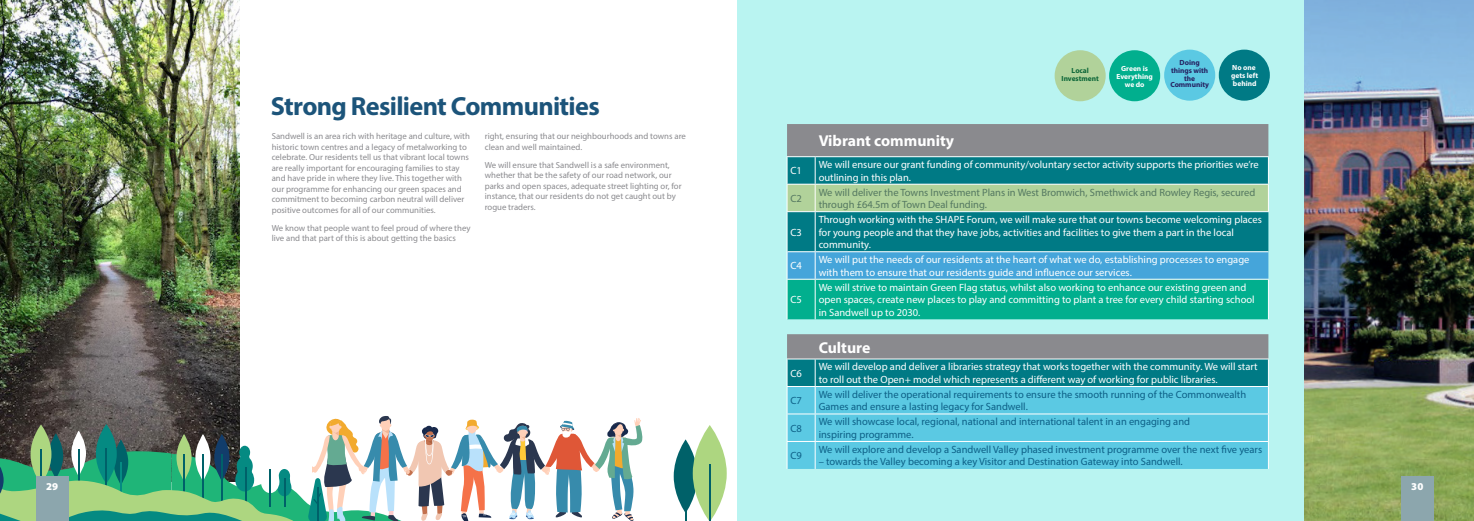
<style>
.page{position:relative;width:1474px;height:521px;background:#fff}
.page>*{position:absolute;margin:0;border:0;box-sizing:border-box;transform-origin:0 0}
.t1{font:700 26.25px "Myriad Pro";letter-spacing:-.025em;color:#1c547a}
.t2{font:700 15.75px "Myriad Pro";color:#fff}
.t3{font:10.5px/12.6px "Myriad Pro";color:#fff}
.t4{font:10.5px/12.6px "Myriad Pro";color:#0d6087}
.t5{font:10.5px/12.6px "Myriad Pro";color:#547861}
.t6{font:900 10.5px "Myriad Pro";color:#fff}
.t7{font:8.75px/10.5px "Myriad Pro";color:#8a8a8e}
.t8{font:700 7.44px/8px "Myriad Pro";color:#fff}
.t9{font:700 7.44px/8px "Myriad Pro";color:#252161;text-align:center}
.t10{font:700 7.44px/8px "Myriad Pro";color:#0c6638;text-align:center}
</style>
<div class="page">
<div style="left:737px;top:0;width:736px;height:521px;background:#b9f4f1"></div>
<img style="left:1304px;top:0;width:169px;height:521px">
<img style="left:0;top:0;width:239px;height:413px">
<div style="left:787px;top:124px;width:481px;height:32px;background:#8a8a8e"></div>
<svg style="left:787px;top:212px;width:481px;height:146px"></svg>
<hr style="left:814px;top:212px;width:1px;height:39px;background:#fff">
<svg style="left:786px;top:358px;width:482px;height:111px;background:#4cb8cd"></svg>
<hr style="left:786px;top:212px;width:1px;height:40px;background:#fff">
<svg style="left:786px;top:251px;width:482px;height:68px;background:#24adaf"></svg>
<svg style="left:786px;top:156px;width:482px;height:56px;background:#5fa994"></svg>
<hr style="left:815px;top:211px;width:453px;height:1px;background:#fff">
<svg style="left:673px;top:439px;width:24px;height:74px"></svg>
<hr style="left:684px;top:475px;width:2px;height:46px;background:#006169">
<svg style="left:692px;top:425px;width:34px;height:96px"></svg>
<hr style="left:708px;top:465px;width:2px;height:56px;background:#006169">
<div style="left:1054px;top:50px;width:51px;height:51px;background:#b1d29a;border-radius:50%"></div>
<div style="left:1218px;top:50px;width:51px;height:51px;background:#007a85;border-radius:50%"></div>
<div style="left:1164px;top:50px;width:51px;height:51px;background:#5bc9e3;border-radius:50%"></div>
<div style="left:1109px;top:50px;width:51px;height:51px;background:#01af8e;border-radius:50%"></div>
<div style="left:1401px;top:476px;width:32px;height:45px;background:#8ca6ad"></div>
<svg style="left:0;top:413px;width:642px;height:108px"></svg>
<p class="t1" style="left:271px;top:89px;width:330px">Strong Resilient Communities</p>
<p class="t7" style="left:272px;top:131px;width:200px">Sandwell is an area rich with heritage and culture, with historic town centres and a legacy of metalworking to celebrate. Our residents tell us that vibrant local towns are really important for encouraging families to stay and have pride in where they live. This together with our programme for enhancing our green spaces and commitment to becoming carbon neutral will deliver positive outcomes for all of our communities.</p>
<p class="t7" style="left:272px;top:222px;width:200px">We know that people want to feel proud of where they live and that part of this is about getting the basics</p>
<p class="t7" style="left:485px;top:131px;width:202px">right, ensuring that our neighbourhoods and towns are clean and well maintained.</p>
<p class="t7" style="left:485px;top:159px;width:198px">We will ensure that Sandwell is a safe environment, whether that be the safety of our road network, our parks and open spaces, adequate street lighting or, for instance, that our residents do not get caught out by rogue traders.</p>
<p class="t2" style="left:818px;top:131px;width:137px">Vibrant community</p>
<p class="t9" style="left:1171px;top:58px;width:39px">Doing things with the</p>
<p class="t9" style="left:1170px;top:81px;width:40px">Community</p>
<p class="t10" style="left:1061px;top:66px;width:39px">Local<br>Investment</p>
<p class="t8" style="left:1231px;top:63px;width:28px">No one gets left behind</p>
<p class="t8" style="left:1116px;top:64px;width:38px;text-align:center">Green is<br>Everything we do</p>
<p class="t3" style="left:790px;top:164px;width:13px">C1</p>
<p class="t3" style="left:818px;top:158px;width:441px">We will ensure our grant funding of community/voluntary sector activity supports the priorities we’re outlining in this plan.</p>
<p class="t5" style="left:790px;top:192px;width:13px">C2</p>
<p class="t5" style="left:818px;top:186px;width:438px">We will deliver the Towns Investment Plans in West Bromwich, Smethwick and Rowley Regis, secured through £64.5m of Town Deal funding.</p>
<p class="t3" style="left:790px;top:226px;width:13px">C3</p>
<p class="t3" style="left:818px;top:213px;width:445px">Through working with the SHAPE Forum, we will make sure that our towns become welcoming places for young people and that they have jobs, activities and facilities to give them a part in the local community.</p>
<p class="t3" style="left:790px;top:259px;width:13px">C4</p>
<p class="t3" style="left:818px;top:253px;width:432px">We will put the needs of our residents at the heart of what we do, establishing processes to engage with them to ensure that our residents guide and influence our services.</p>
<p class="t3" style="left:790px;top:293px;width:13px">C5</p>
<p class="t3" style="left:818px;top:281px;width:437px">We will strive to maintain Green Flag status, whilst also working to enhance our existing green and open spaces, create new places to play and committing to plant a tree for every child starting school in Sandwell up to 2030.</p>
<p class="t2" style="left:818px;top:337px;width:53px">Culture</p>
<p class="t3" style="left:790px;top:367px;width:13px">C6</p>
<p class="t3" style="left:818px;top:360px;width:440px">We will develop and deliver a libraries strategy that works together with the community. We will start to roll out the Open+ model which represents a different way of working for public libraries.</p>
<p class="t4" style="left:790px;top:394px;width:13px">C7</p>
<p class="t4" style="left:818px;top:388px;width:429px">We will deliver the operational requirements to ensure the smooth running of the Commonwealth<br>Games and ensure a lasting legacy for Sandwell.</p>
<p class="t4" style="left:790px;top:422px;width:13px">C8</p>
<p class="t4" style="left:818px;top:415px;width:373px">We will showcase local, regional, national and international talent in an engaging and inspiring programme.</p>
<p class="t4" style="left:790px;top:449px;width:13px">C9</p>
<p class="t4" style="left:818px;top:443px;width:445px">We will explore and develop a Sandwell Valley phased investment programme over the next five years</p>
<p class="t4" style="left:818px;top:455px;width:365px">– towards the Valley becoming a key Visitor and Destination Gateway into Sandwell.</p>
<p class="t6" style="left:46px;top:479px;width:14px">29</p>
<p class="t6" style="left:1411px;top:479px;width:14px">30</p>
</div>
